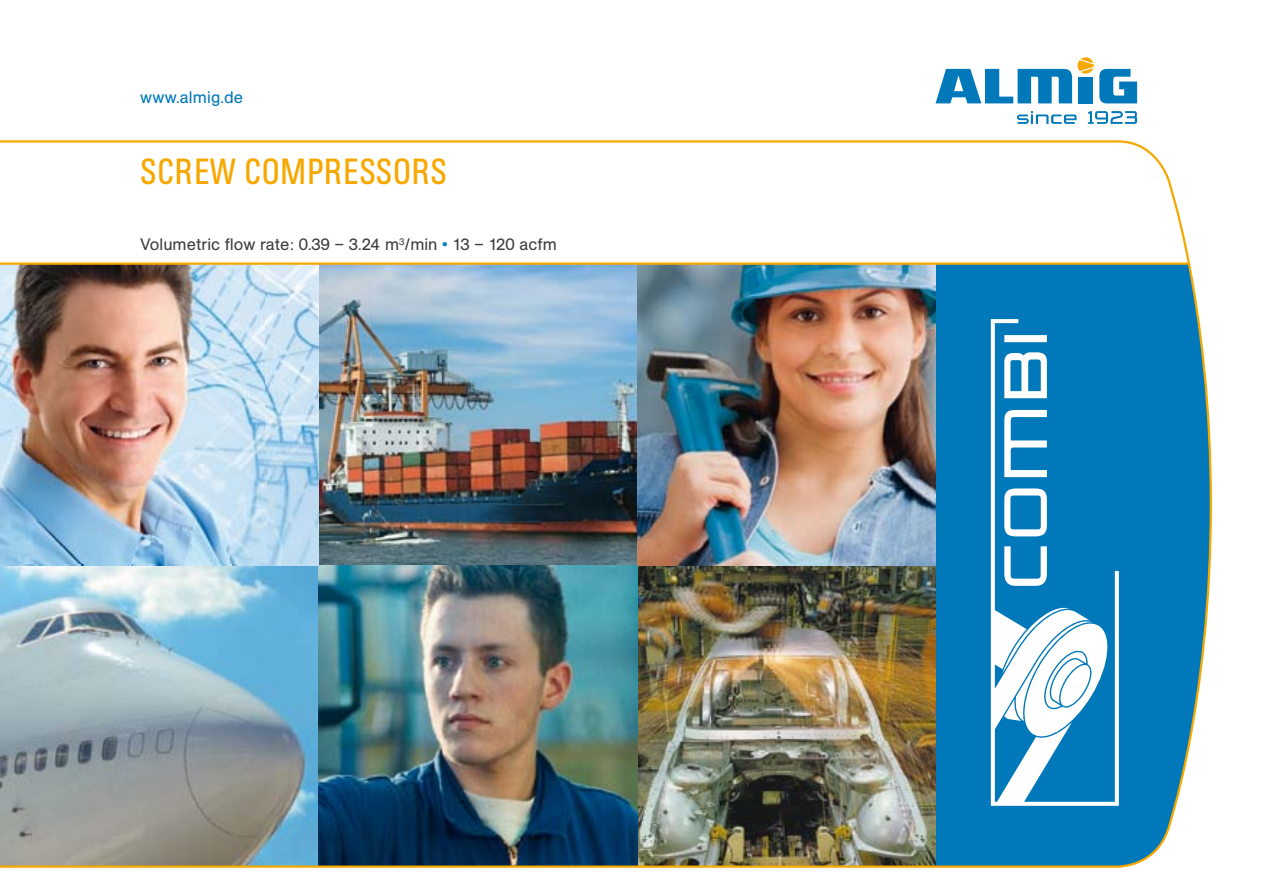
<style>
.page{position:relative;width:1263px;height:893px;background:#fff}
.page>*{position:absolute;margin:0;border:0;box-sizing:border-box;transform-origin:0 0}
.t1{font:36px "AG Buch Condensed BQ";letter-spacing:.02em;color:#f7a800}
.t2{font:16.5px "AG Buch BQ";color:#3e3d40}
.t3{font:16.5px "AG Buch BQ";letter-spacing:.01em;color:#0078b9}
.s1{color:#0082bf}
</style>
<div class="page">
<svg style="left:935px;top:57px;width:202px;height:46px"></svg>
<svg style="left:1017px;top:111px;width:59px;height:13px"></svg>
<svg style="left:1088px;top:111px;width:49px;height:13px"></svg>
<img style="left:0;top:140px;width:1212px;height:728px">
<svg style="left:991px;top:319px;width:128px;height:487px;background:#238ac2"></svg>
<svg style="left:1002px;top:604px;width:110px;height:195px"></svg>
<svg style="left:1004px;top:335px;width:43px;height:251px"></svg>
<p class="t3" style="left:140px;top:88px;width:104px">www.almig.de</p>
<h1 class="t1" style="left:140px;top:151px;width:308px">SCREW COMPRESSORS</h1>
<p class="t2" style="left:140px;top:235px;width:418px">Volumetric flow rate: 0.39 – 3.24 m<sup>3</sup>/min <span class="s1">•</span> 13 – 120 acfm</p>
</div>
